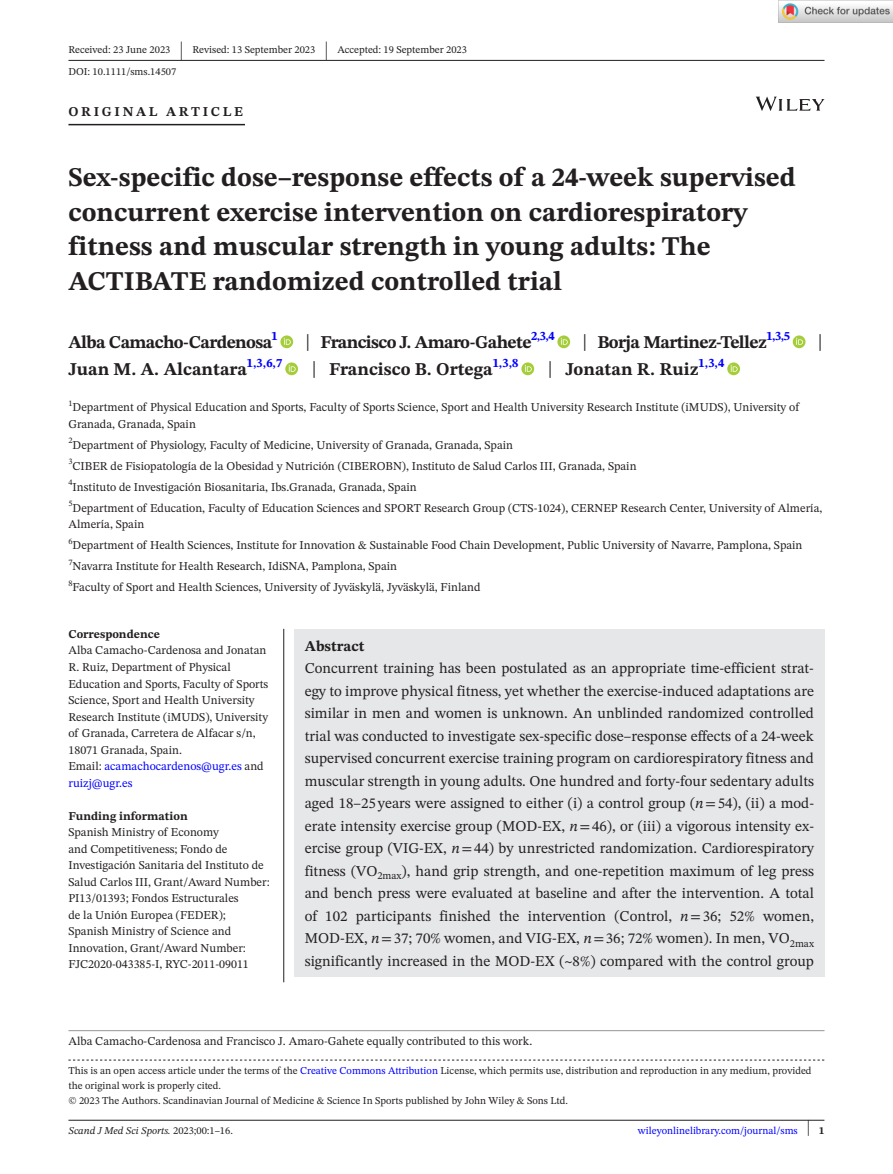
<style>
.page{position:relative;width:893px;height:1174px;background:#fff}
.page>*{position:absolute;margin:0;border:0;box-sizing:border-box;transform-origin:0 0}
.t1{font:700 27px/34.5px "STIX Two Text";color:#231f20}
.t2{font:25.65px "STIX Two Text";color:#231f20;scale:.49 1}
.t3{font:700 18px/27px "STIX Two Text";letter-spacing:-.035em;color:#231f20}
.t4{font:700 18px "STIX Two Text";color:#231f20}
.t5{font:15px/22.5px "STIX Two Text";color:#231f20;text-align:justify}
.t6{font:700 15px "STIX Two Text";color:#231f20}
.t7{font:700 13.5px "STIX Two Text";letter-spacing:.2em;color:#231f20}
.t8{font:12px/16.5px "STIX Two Text";color:#231f20}
.t9{font:700 12px "STIX Two Text";color:#231f20}
.t10{font:10.5px/15px "STIX Two Text";color:#231f20}
.t11{font:10.5px "STIX Two Text";color:#00f}
.t12{font:italic 10.5px "STIX Two Text";color:#231f20}
.t13{font:8.4px "STIX Two Text";color:#231f20}
.s1{font-weight:400;font-size:23.4px}
.s2{color:#00f}
.s3{font-style:italic}
.s4{font-family:"STIX"}
.s5{font-style:normal}
.s6{font-size:22.2px;color:#231f20}
.s7{font-weight:700;color:#231f20}
</style>
<div class="page">
<hr style="left:68px;top:1119px;width:756px;height:1px;background:#231f20">
<svg style="left:756px;top:97px;width:68px;height:14px"></svg>
<hr style="left:68px;top:60px;width:756px;height:1px;background:#231f20">
<hr style="left:68px;top:124px;width:177px;height:1px;background:#231f20">
<svg style="left:280px;top:335px;width:13px;height:13px"></svg>
<svg style="left:284px;top:338px;width:7px;height:7px"></svg>
<svg style="left:557px;top:335px;width:13px;height:13px"></svg>
<svg style="left:561px;top:338px;width:7px;height:7px"></svg>
<div style="left:793px;top:335px;width:12px;height:13px;background:#a5cd39;border-radius:50%"></div>
<svg style="left:796px;top:338px;width:7px;height:7px"></svg>
<svg style="left:285px;top:362px;width:13px;height:13px"></svg>
<svg style="left:289px;top:365px;width:7px;height:7px"></svg>
<svg style="left:521px;top:362px;width:13px;height:13px"></svg>
<svg style="left:525px;top:365px;width:7px;height:7px"></svg>
<svg style="left:727px;top:362px;width:13px;height:13px"></svg>
<svg style="left:731px;top:365px;width:7px;height:7px"></svg>
<svg style="left:68px;top:1059px;width:756px;height:1px"></svg>
<hr style="left:68px;top:1030px;width:756px;height:1px;background:#939598">
<div style="left:294px;top:629px;width:530px;height:347px;background:#e6e7e9"></div>
<hr style="left:283px;top:629px;width:1px;height:353px;background:#231f20">
<img style="left:779px;top:0;width:114px;height:23px">
<p class="t10" style="left:68px;top:42px;width:103px">Received: 23 June 2023</p>
<h2 class="t2" style="left:180px;top:32px;width:8px">|</h2>
<p class="t10" style="left:193px;top:42px;width:124px">Revised: 13 September 2023</p>
<h2 class="t2" style="left:325px;top:32px;width:8px">|</h2>
<p class="t10" style="left:337px;top:42px;width:131px">Accepted: 19 September 2023</p>
<p class="t10" style="left:68px;top:64px;width:109px">DOI: 10.1111/sms.14507</p>
<p class="t7" style="left:68px;top:101px;width:176px">ORIGINAL ARTICLE</p>
<h1 class="t1" style="left:68px;top:161px;width:729px">Sex-specific dose–response effects of a 24-week supervised concurrent exercise intervention on cardiorespiratory fitness and muscular strength in young adults: The ACTIBATE randomized controlled trial</h1>
<h3 class="t3" style="left:68px;top:329px;width:756px">Alba Camacho-Cardenosa<sup>1</sup> <span class="s1">|</span> Francisco J. Amaro-Gahete<sup>2,3,4</sup> <span class="s1">|</span> Borja Martinez-Tellez<sup>1,3,5</sup> <span class="s1">|<br></span>Juan M. A. Alcantara<sup>1,3,6,7</sup></h3>
<h3 class="t4" style="left:312px;top:356px;width:208px"><span class="s1">|</span> Francisco B. Ortega<sup>1,3,8</sup></h3>
<h3 class="t4" style="left:548px;top:356px;width:178px"><span class="s1">|</span> Jonatan R. Ruiz<sup>1,3,4</sup></h3>
<p class="t13" style="left:68px;top:397px;width:6px">1</p>
<p class="t8" style="left:68px;top:399px;width:732px;text-indent:4px">Department of Physical Education and Sports, Faculty of Sports Science, Sport and Health University Research Institute (iMUDS), University of<br>Granada, Granada, Spain</p>
<p class="t13" style="left:68px;top:434px;width:6px">2</p>
<p class="t8" style="left:73px;top:436px;width:442px">Department of Physiology, Faculty of Medicine, University of Granada, Granada, Spain</p>
<p class="t13" style="left:68px;top:455px;width:6px">3</p>
<p class="t8" style="left:73px;top:457px;width:565px">CIBER de Fisiopatología de la Obesidad y Nutrición (CIBEROBN), Instituto de Salud Carlos III, Granada, Spain</p>
<p class="t13" style="left:68px;top:476px;width:6px">4</p>
<p class="t8" style="left:73px;top:478px;width:346px">Instituto de Investigación Biosanitaria, Ibs.Granada, Granada, Spain</p>
<p class="t13" style="left:68px;top:497px;width:6px">5</p>
<p class="t8" style="left:68px;top:499px;width:755px;text-indent:4px">Department of Education, Faculty of Education Sciences and SPORT Research Group (CTS-1024), CERNEP Research Center, University of Almería,<br>Almería, Spain</p>
<p class="t13" style="left:68px;top:535px;width:6px">6</p>
<p class="t8" style="left:73px;top:537px;width:731px">Department of Health Sciences, Institute for Innovation &amp; Sustainable Food Chain Development, Public University of Navarre, Pamplona, Spain</p>
<p class="t13" style="left:68px;top:556px;width:6px">7</p>
<p class="t8" style="left:73px;top:558px;width:326px">Navarra Institute for Health Research, IdiSNA, Pamplona, Spain</p>
<p class="t13" style="left:68px;top:577px;width:6px">8</p>
<p class="t8" style="left:73px;top:579px;width:409px">Faculty of Sport and Health Sciences, University of Jyväskylä, Jyväskylä, Finland</p>
<p class="t9" style="left:68px;top:625px;width:93px">Correspondence</p>
<p class="t8" style="left:68px;top:642px;width:201px">Alba Camacho-Cardenosa and Jonatan R. Ruiz, Department of Physical Education and Sports, Faculty of Sports Science, Sport and Health University Research Institute (iMUDS), University of Granada, Carretera de Alfacar s/n, 18071 Granada, Spain.<br>Email: <span class="s2">acamachocardenos@ugr.es</span> and <span class="s2">ruizj@ugr.es</span></p>
<p class="t9" style="left:68px;top:807px;width:121px">Funding information</p>
<p class="t8" style="left:68px;top:823px;width:203px">Spanish Ministry of Economy<br>and Competitiveness; Fondo de Investigación Sanitaria del Instituto de Salud Carlos III, Grant/Award Number:<br>PI13/01393; Fondos Estructurales<br>de la Unión Europea (FEDER);<br>Spanish Ministry of Science and Innovation, Grant/Award Number:<br>FJC2020-043385-I, RYC-2011-09011</p>
<p class="t6" style="left:305px;top:635px;width:61px">Abstract</p>
<p class="t5" style="left:305px;top:657px;width:511px">Concurrent training has been postulated as an appropriate time-efficient strat&shy;egy to improve physical fitness, yet whether the exercise-induced adaptations are similar in men and women is unknown. An unblinded randomized controlled trial was conducted to investigate sex-specific dose–response effects of a 24-week supervised concurrent exercise training program on cardiorespiratory fitness and muscular strength in young adults. One hundred and forty-four sedentary adults aged 18–25 years were assigned to either (i) a control group (<span class="s3">n</span><span class="s4">=</span>54), (ii) a mod&shy;erate intensity exercise group (MOD-EX, <span class="s3">n</span><span class="s4">=</span>46), or (iii) a vigorous intensity ex&shy;ercise group (VIG-EX, <span class="s3">n</span><span class="s4">=</span>44) by unrestricted randomization. Cardiorespiratory fitness (VO<sub>2max</sub>), hand grip strength, and one-repetition maximum of leg press and bench press were evaluated at baseline and after the intervention. A total of 102 participants finished the intervention (Control, <span class="s3">n</span><span class="s4">=</span>36; 52% women, MOD-EX, <span class="s3">n</span><span class="s4">=</span>37; 70% women, and VIG-EX, <span class="s3">n</span><span class="s4">=</span>36; 72% women). In men, VO<sub>2max </sub>significantly increased in the MOD-EX (<span class="s4">~</span>8%) compared with the control group</p>
<p class="t8" style="left:68px;top:1032px;width:465px">Alba Camacho-Cardenosa and Francisco J. Amaro-Gahete equally contributed to this work.</p>
<p class="t10" style="left:68px;top:1063px;width:745px">This is an open access article under the terms of the <span class="s2">Creative Commons Attribution</span> License, which permits use, distribution and reproduction in any medium, provided the original work is properly cited.<br>© 2023 The Authors. Scandinavian Journal of Medicine &amp; Science In Sports published by John Wiley &amp; Sons Ltd.</p>
<p class="t12" style="left:68px;top:1123px;width:166px">Scand J Med Sci Sports. <span class="s5">2023;00:1–16.</span></p>
<p class="t11" style="left:638px;top:1123px;width:188px">wileyonlinelibrary.com/journal/sms <span class="s6">|</span> <span class="s7">1</span></p>
</div>
